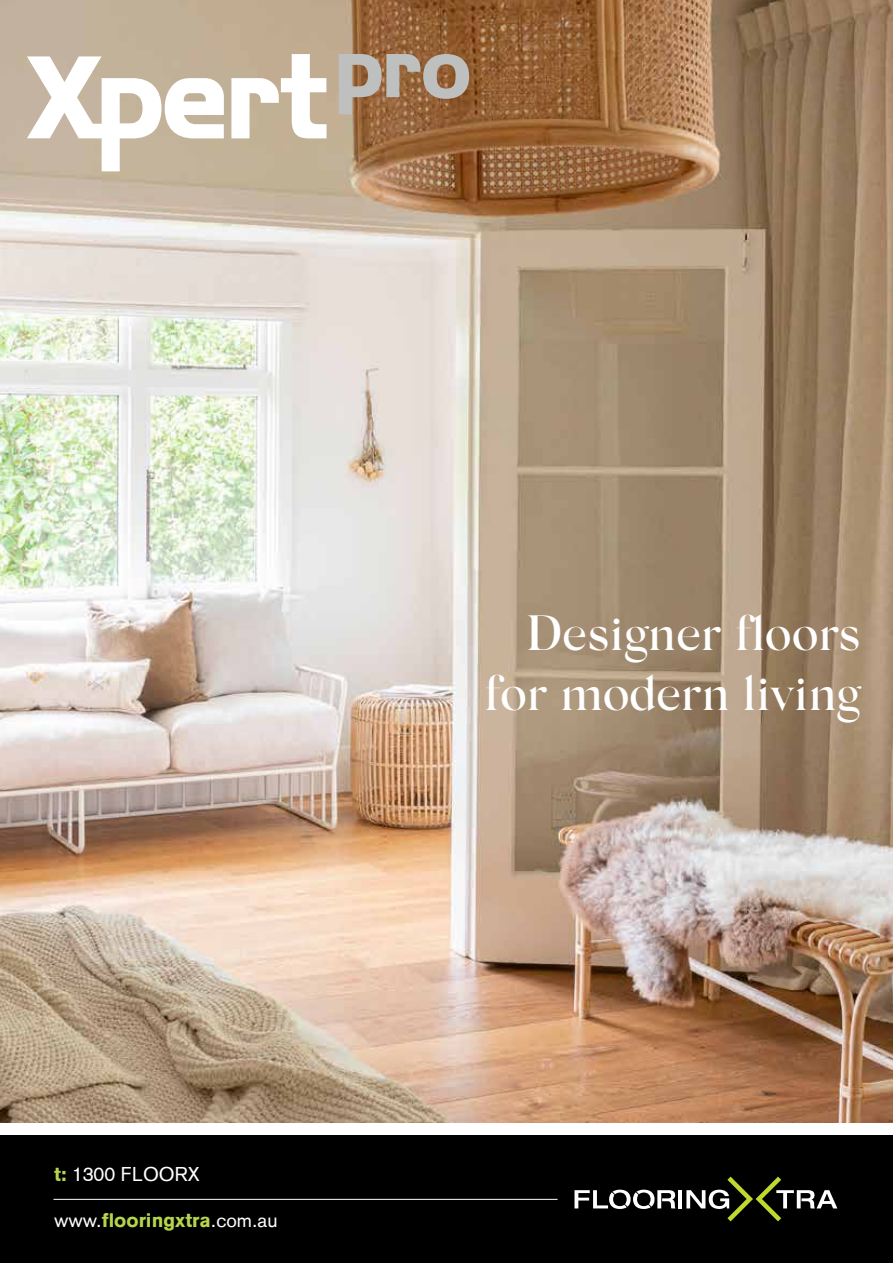
<style>
.page{position:relative;width:893px;height:1263px;background:#fff}
.page>*{position:absolute;margin:0;border:0;box-sizing:border-box;transform-origin:0 0}
.t1{font:500 49.5px/59.4px "Silk Serif";letter-spacing:-.01em;color:#fff;text-align:right}
.t2{font:700 19.5px "Akzidenz Grotesk BE";color:#b6d54b}
.t3{font:19.5px "Akzidenz Grotesk";color:#fff}
.s1{font-family:"Akzidenz Grotesk BE";font-weight:700;color:#b6d54b}
.s2{font-family:"Akzidenz Grotesk";font-weight:400;color:#fff}
</style>
<div class="page">
<img style="left:0;top:0;width:893px;height:1123px">
<svg style="left:231px;top:54px;width:96px;height:84px"></svg>
<svg style="left:27px;top:56px;width:197px;height:115px"></svg>
<svg style="left:339px;top:54px;width:130px;height:60px;background:#a98f79"></svg>
<div style="left:0;top:1135px;width:893px;height:128px;background:#000"></div>
<hr style="left:678px;top:1190px;width:4px;height:18px;background:#fff">
<svg style="left:686px;top:1176px;width:151px;height:45px"></svg>
<svg style="left:574px;top:1190px;width:101px;height:19px"></svg>
<hr style="left:54px;top:1199px;width:503px;height:1px;background:#fff">
<p class="t3" style="left:54px;top:1163px;width:147px"><span class="s1">t:</span> 1300 FLOORX</p>
<p class="t2" style="left:54px;top:1209px;width:225px"><span class="s2">www.</span>flooringxtra<span class="s2">.com.au</span></p>
<p class="t1" style="left:483px;top:609px;width:378px">Designer floors for modern living</p>
</div>
